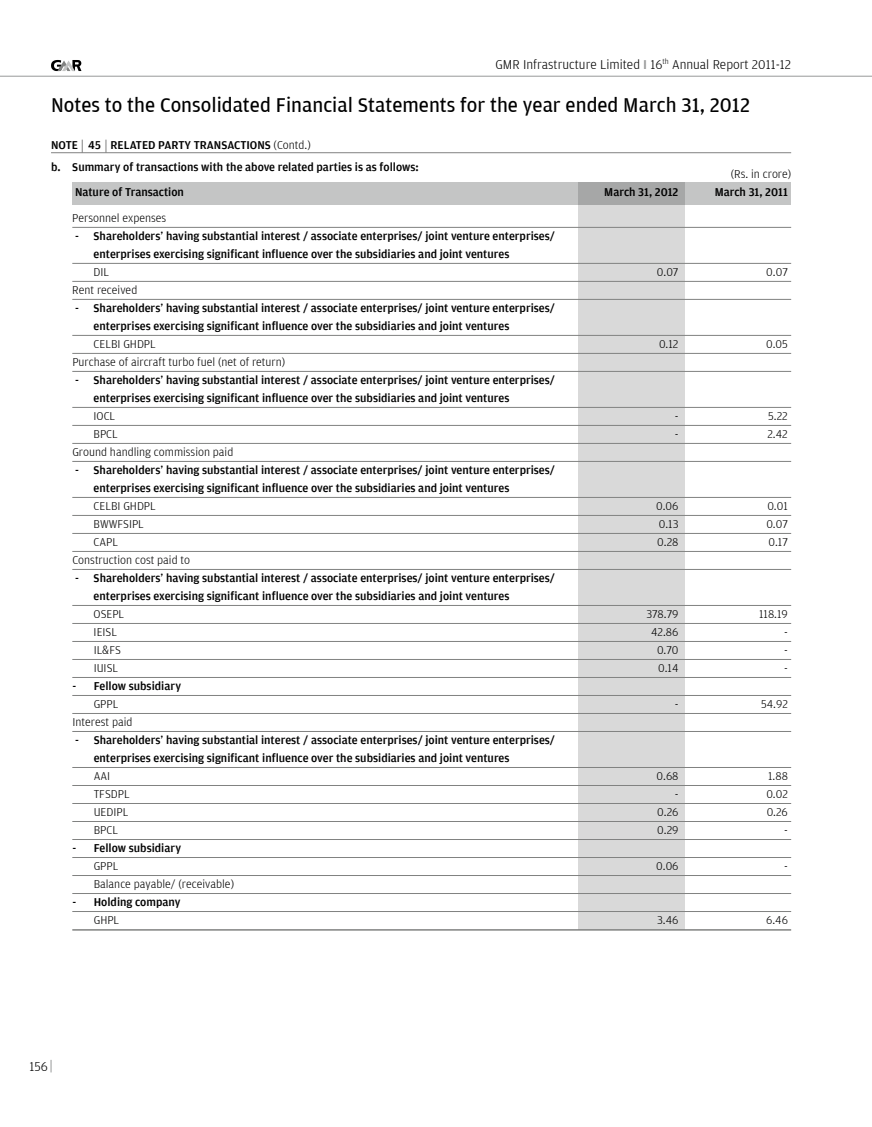
<style>
.page{position:relative;width:872px;height:1127px;background:#fff}
.page>*{position:absolute;margin:0;border:0;box-sizing:border-box;transform-origin:0 0}
.t1{font:21px "Amplitude";color:#000}
.t2{font:300 13.5px "Amplitude";color:#000}
.t3{font:500 12px/18px "Amplitude";color:#000}
.t4{font:300 12px "Amplitude";color:#000}
.s1{font-weight:500;color:#989999}
.s2{font-weight:300}
.s3{font-weight:400}
</style>
<div class="page">
<svg style="left:51px;top:60px;width:30px;height:11px"></svg>
<hr style="left:0;top:76px;width:872px;height:1px;background:#989999">
<svg style="left:51px;top:1060px;width:1px;height:12px"></svg>
<hr style="left:51px;top:152px;width:740px;height:1px;background:#818281">
<svg style="left:82px;top:140px;width:1px;height:12px"></svg>
<svg style="left:106px;top:140px;width:1px;height:13px"></svg>
<div style="left:72px;top:183px;width:719px;height:22px;background:#c4c5c5"></div>
<div style="left:578px;top:183px;width:107px;height:747px;background:#d9d9d9"></div>
<hr style="left:72px;top:227px;width:719px;height:1px;background:#818281">
<hr style="left:72px;top:263px;width:719px;height:1px;background:#818281">
<hr style="left:72px;top:281px;width:719px;height:1px;background:#818281">
<hr style="left:72px;top:299px;width:719px;height:1px;background:#818281">
<hr style="left:72px;top:335px;width:719px;height:1px;background:#818281">
<hr style="left:72px;top:353px;width:719px;height:1px;background:#818281">
<hr style="left:72px;top:371px;width:719px;height:1px;background:#818281">
<hr style="left:72px;top:407px;width:719px;height:1px;background:#818281">
<hr style="left:72px;top:425px;width:719px;height:1px;background:#818281">
<hr style="left:72px;top:443px;width:719px;height:1px;background:#818281">
<hr style="left:72px;top:461px;width:719px;height:1px;background:#818281">
<hr style="left:72px;top:497px;width:719px;height:1px;background:#818281">
<hr style="left:72px;top:515px;width:719px;height:1px;background:#818281">
<hr style="left:72px;top:533px;width:719px;height:1px;background:#818281">
<hr style="left:72px;top:551px;width:719px;height:1px;background:#818281">
<hr style="left:72px;top:569px;width:719px;height:1px;background:#818281">
<hr style="left:72px;top:605px;width:719px;height:1px;background:#818281">
<hr style="left:72px;top:623px;width:719px;height:1px;background:#818281">
<hr style="left:72px;top:641px;width:719px;height:1px;background:#818281">
<hr style="left:72px;top:659px;width:719px;height:1px;background:#818281">
<hr style="left:72px;top:677px;width:719px;height:1px;background:#818281">
<hr style="left:72px;top:695px;width:719px;height:1px;background:#818281">
<hr style="left:72px;top:713px;width:719px;height:1px;background:#818281">
<hr style="left:72px;top:731px;width:719px;height:1px;background:#818281">
<hr style="left:72px;top:767px;width:719px;height:1px;background:#818281">
<hr style="left:72px;top:785px;width:719px;height:1px;background:#818281">
<hr style="left:72px;top:803px;width:719px;height:1px;background:#818281">
<hr style="left:72px;top:821px;width:719px;height:1px;background:#818281">
<hr style="left:72px;top:839px;width:719px;height:1px;background:#818281">
<hr style="left:72px;top:857px;width:719px;height:1px;background:#818281">
<hr style="left:72px;top:875px;width:719px;height:1px;background:#818281">
<hr style="left:72px;top:893px;width:719px;height:1px;background:#818281">
<hr style="left:72px;top:911px;width:719px;height:1px;background:#818281">
<hr style="left:72px;top:929px;width:719px;height:1px;background:#818281">
<p class="t2" style="left:495px;top:57px;width:297px">GMR Infrastructure Limited <span class="s1">I</span> 16<sup>th</sup> Annual Report 2011-12</p>
<p class="t1" style="left:51px;top:94px;width:700px">Notes to the Consolidated Financial Statements for the year ended March 31, 2012</p>
<p class="t3" style="left:51px;top:134px;width:369px;line-height:22.4px;text-indent:222px"><span class="s2">(Contd.)<br></span>b. Summary of transactions with the above related parties is as follows:</p>
<p class="t3" style="left:75px;top:183px;width:110px">Nature of Transaction</p>
<p class="t3" style="left:604px;top:183px;width:76px">March 31, 2012</p>
<p class="t3" style="left:714px;top:183px;width:75px">March 31, 2011</p>
<p class="t4" style="left:72px;top:211px;width:95px">Personnel expenses</p>
<p class="t3" style="left:94px;top:227px;width:463px;text-indent:-19px">- Shareholders<span class="s3">’</span> having substantial interest / associate enterprises/ joint venture enterprises/ enterprises exercising significant influence over the subsidiaries and joint ventures<br><span class="s2">DIL</span></p>
<p class="t3" style="left:51px;top:136px;width:14px">Note</p>
<p class="t3" style="left:88px;top:136px;width:37px">45 Related</p>
<p class="t3" style="left:158px;top:136px;width:8px">part</p>
<p class="t3" style="left:184px;top:136px;width:17px">y transactions</p>
<p class="t4" style="left:731px;top:167px;width:62px">(Rs. in crore)</p>
<p class="t4" style="left:657px;top:265px;width:23px">0.07</p>
<p class="t4" style="left:766px;top:265px;width:23px">0.07</p>
<p class="t4" style="left:72px;top:283px;width:66px">Rent received</p>
<p class="t3" style="left:94px;top:299px;width:463px;text-indent:-19px">- Shareholders<span class="s3">’</span> having substantial interest / associate enterprises/ joint venture enterprises/ enterprises exercising significant influence over the subsidiaries and joint ventures<br><span class="s2">CELBI GHDPL</span></p>
<p class="t4" style="left:72px;top:355px;width:214px">Purchase of aircraft turbo fuel (net of return)</p>
<p class="t3" style="left:94px;top:371px;width:463px;text-indent:-19px">- Shareholders<span class="s3">’</span> having substantial interest / associate enterprises/ joint venture enterprises/ enterprises exercising significant influence over the subsidiaries and joint ventures<br><span class="s2">IOCL</span></p>
<p class="t4" style="left:659px;top:337px;width:21px">0.12</p>
<p class="t4" style="left:766px;top:337px;width:23px">0.05</p>
<p class="t4" style="left:674px;top:409px;width:5px">-</p>
<p class="t4" style="left:768px;top:409px;width:21px">5.22</p>
<p class="t4" style="left:94px;top:427px;width:26px">BPCL</p>
<p class="t4" style="left:674px;top:427px;width:5px">-</p>
<p class="t4" style="left:767px;top:427px;width:22px">2.42</p>
<p class="t4" style="left:72px;top:445px;width:162px">Ground handling commission paid</p>
<p class="t3" style="left:94px;top:461px;width:463px;text-indent:-19px">- Shareholders<span class="s3">’</span> having substantial interest / associate enterprises/ joint venture enterprises/ enterprises exercising significant influence over the subsidiaries and joint ventures<br><span class="s2">CELBI GHDPL</span></p>
<p class="t4" style="left:656px;top:499px;width:24px">0.06</p>
<p class="t4" style="left:767px;top:499px;width:22px">0.01</p>
<p class="t4" style="left:94px;top:517px;width:52px">BWWFSIPL</p>
<p class="t4" style="left:659px;top:517px;width:21px">0.13</p>
<p class="t4" style="left:766px;top:517px;width:23px">0.07</p>
<p class="t4" style="left:94px;top:535px;width:26px">CAPL</p>
<p class="t4" style="left:657px;top:535px;width:23px">0.28</p>
<p class="t4" style="left:768px;top:535px;width:21px">0.17</p>
<p class="t4" style="left:72px;top:553px;width:119px">Construction cost paid to</p>
<p class="t3" style="left:94px;top:569px;width:463px;text-indent:-19px">- Shareholders<span class="s3">’</span> having substantial interest / associate enterprises/ joint venture enterprises/ enterprises exercising significant influence over the subsidiaries and joint ventures<br><span class="s2">OSEPL</span></p>
<p class="t4" style="left:646px;top:607px;width:34px">378.79</p>
<p class="t4" style="left:759px;top:607px;width:30px">118.19</p>
<p class="t4" style="left:94px;top:625px;width:25px">IEISL</p>
<p class="t4" style="left:651px;top:625px;width:29px">42.86</p>
<p class="t4" style="left:784px;top:625px;width:5px">-</p>
<p class="t4" style="left:94px;top:643px;width:29px">IL&amp;FS</p>
<p class="t4" style="left:657px;top:643px;width:23px">0.70</p>
<p class="t4" style="left:784px;top:643px;width:5px">-</p>
<p class="t4" style="left:94px;top:661px;width:26px">IUISL</p>
<p class="t4" style="left:658px;top:661px;width:22px">0.14</p>
<p class="t4" style="left:784px;top:661px;width:5px">-</p>
<p class="t3" style="left:94px;top:677px;width:89px;text-indent:-21px">- Fellow subsidiary<br><span class="s2">GPPL</span></p>
<p class="t4" style="left:675px;top:697px;width:5px">-</p>
<p class="t4" style="left:761px;top:697px;width:28px">54.92</p>
<p class="t4" style="left:72px;top:715px;width:61px">Interest paid</p>
<p class="t3" style="left:94px;top:731px;width:463px;text-indent:-19px">- Shareholders<span class="s3">’</span> having substantial interest / associate enterprises/ joint venture enterprises/ enterprises exercising significant influence over the subsidiaries and joint ventures<br><span class="s2">AAI</span></p>
<p class="t4" style="left:656px;top:769px;width:23px">0.68</p>
<p class="t4" style="left:768px;top:769px;width:21px">1.88</p>
<p class="t4" style="left:94px;top:787px;width:37px">TFSDPL</p>
<p class="t4" style="left:675px;top:787px;width:5px">-</p>
<p class="t4" style="left:766px;top:787px;width:23px">0.02</p>
<p class="t4" style="left:94px;top:805px;width:36px">UEDIPL</p>
<p class="t4" style="left:657px;top:805px;width:23px">0.26</p>
<p class="t4" style="left:766px;top:805px;width:23px">0.26</p>
<p class="t4" style="left:94px;top:823px;width:26px">BPCL</p>
<p class="t4" style="left:657px;top:823px;width:23px">0.29</p>
<p class="t4" style="left:784px;top:823px;width:5px">-</p>
<p class="t3" style="left:94px;top:839px;width:89px;text-indent:-21px">- Fellow subsidiary<br><span class="s2">GPPL</span></p>
<p class="t4" style="left:656px;top:859px;width:24px">0.06</p>
<p class="t4" style="left:784px;top:859px;width:5px">-</p>
<p class="t4" style="left:94px;top:877px;width:142px">Balance payable/ (receivable)</p>
<p class="t3" style="left:94px;top:893px;width:88px;text-indent:-21px">- Holding company<br><span class="s2">GHPL</span></p>
<p class="t2" style="left:29px;top:1059px;width:20px">156</p>
<p class="t4" style="left:657px;top:913px;width:23px">3.46</p>
<p class="t4" style="left:766px;top:913px;width:23px">6.46</p>
</div>
